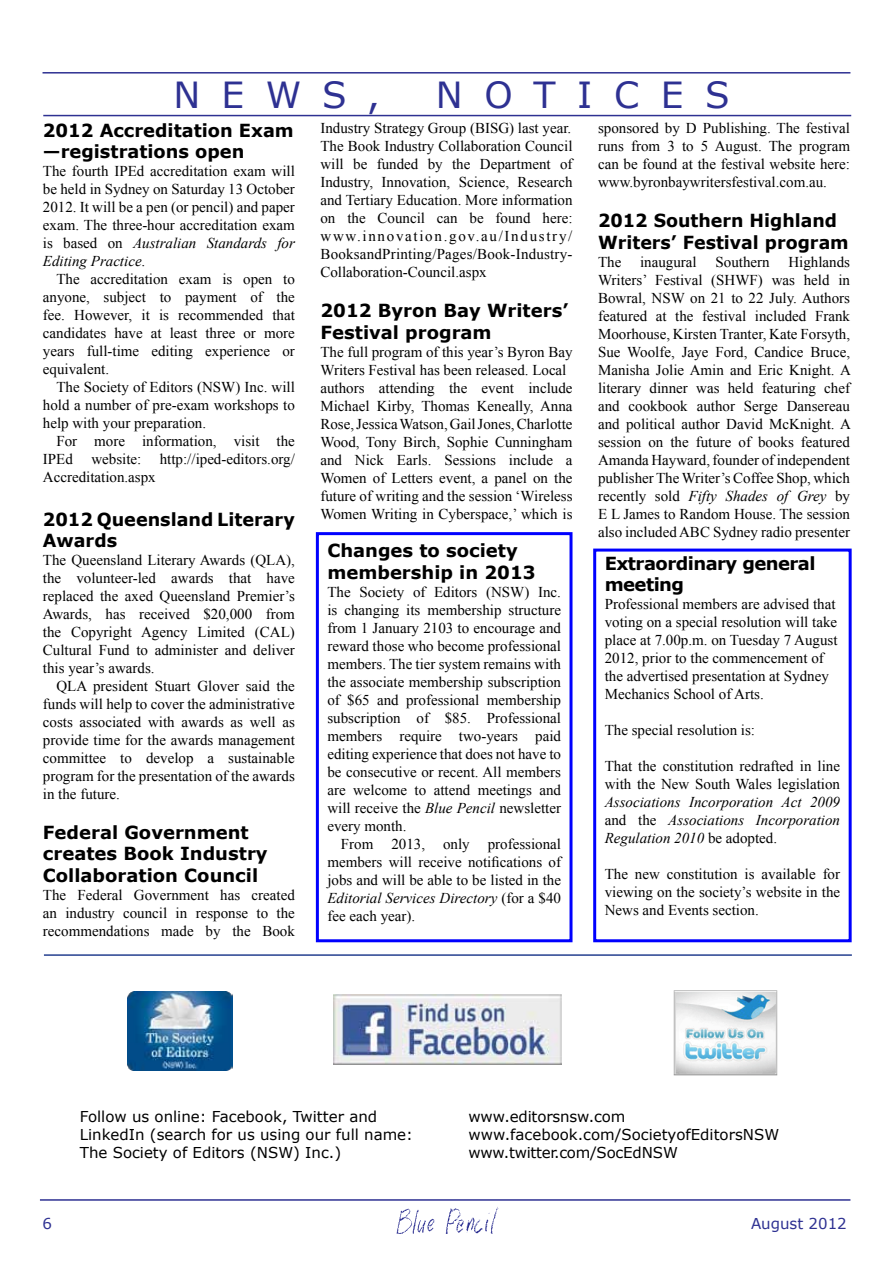
<style>
.page{position:relative;width:893px;height:1263px;background:#fff}
.page>*{position:absolute;margin:0;border:0;box-sizing:border-box;transform-origin:0 0}
.t1{font:36px "Verdana";letter-spacing:.6em;color:#2e3192}
.t2{font:700 18px/21.6px "Verdana";color:#000}
.t3{font:700 18px/21.6px "Verdana";letter-spacing:-.03em;color:#000}
.t4{font:15px/18px "Times New Roman";color:#000;text-align:justify}
.t5{font:15px/18px "Verdana";color:#000}
.t6{font:italic 15px/18px "Times New Roman";color:#000;text-align:justify}
.t7{font:15px "Verdana";color:#2e3192}
.s1{font-style:italic}
.s2{font-style:normal}
</style>
<div class="page">
<img style="left:396px;top:1207px;width:103px;height:26px">
<hr style="left:40px;top:1199px;width:810px;height:2px;background:#2e3192">
<hr style="left:43px;top:115px;width:808px;height:1px;background:#2e3192">
<hr style="left:43px;top:72px;width:807px;height:2px;background:#2e3192">
<img style="left:333px;top:994px;width:229px;height:70px">
<img style="left:673px;top:990px;width:105px;height:86px">
<hr style="left:44px;top:954px;width:808px;height:2px;background:#25408f">
<img style="left:128px;top:991px;width:105px;height:79px">
<div style="left:593px;top:549px;width:259px;height:393px;border:3px solid #00f"></div>
<div style="left:316px;top:532px;width:256px;height:410px;border:3px solid #00f"></div>
<h1 class="t1" style="left:173px;top:70px;width:208px">NEWS,</h1>
<h1 class="t1" style="left:436px;top:70px;width:295px">NOTICES</h1>
<p class="t2" style="left:43px;top:119px;width:252px">2012 Accreditation Exam —registrations open</p>
<p class="t4" style="left:43px;top:162px;width:254px">The fourth IPEd accreditation exam will be held in Sydney on Saturday 13 October 2012. It will be a pen (or pencil) and paper exam. The three-hour accreditation exam is based on <span class="s1">Australian Standards for Editing Practice</span>.</p>
<p class="t4" style="left:43px;top:270px;width:254px;text-indent:14px">The accreditation exam is open to anyone, subject to payment of the fee. However, it is recommended that candidates have at least three or more years full-time editing experience or equivalent.</p>
<p class="t4" style="left:43px;top:378px;width:254px;text-indent:14px">The Society of Editors (NSW) Inc. will hold a number of pre-exam workshops to help with your preparation.</p>
<p class="t4" style="left:43px;top:432px;width:254px;text-indent:14px">For more information, visit the IPEd website: http://iped-editors.org/ Accreditation.aspx</p>
<p class="t2" style="left:43px;top:508px;width:253px">2012 Queensland Literary<br>Awards</p>
<p class="t4" style="left:43px;top:551px;width:254px">The Queensland Literary Awards (QLA), the volunteer-led awards that have replaced the axed Queensland Premier’s Awards, has received $20,000 from the Copyright Agency Limited (CAL)<br>Cultural Fund to administer and deliver this year’s awards.</p>
<p class="t4" style="left:43px;top:677px;width:254px;text-indent:14px">QLA president Stuart Glover said the funds will help to cover the administrative costs associated with awards as well as provide time for the awards management committee to develop a sustainable program for the presentation of the awards in the future.</p>
<p class="t2" style="left:43px;top:821px;width:226px">Federal Government creates Book Industry<br>Collaboration Council</p>
<p class="t4" style="left:43px;top:886px;width:254px">The Federal Government has created an industry council in response to the recommendations made by the Book</p>
<p class="t4" style="left:320px;top:119px;width:254px">Industry Strategy Group (BISG) last year.<br>The Book Industry Collaboration Council will be funded by the Department of Industry, Innovation, Science, Research and Tertiary Education. More information on the Council can be found here: www.innovation.gov.au/Industry/ BooksandPrinting/Pages/Book-Industry-Collaboration-Council.aspx</p>
<p class="t2" style="left:320px;top:299px;width:249px">2012 Byron Bay Writers’<br>Festival program</p>
<p class="t4" style="left:320px;top:342px;width:254px;text-align:left">The full program of this year’s Byron Bay Writers Festival has been released. Local authors attending the event include Michael Kirby, Thomas Keneally, Anna Rose, Jessica Watson, Gail Jones, Charlotte Wood, Tony Birch, Sophie Cunningham and Nick Earls. Sessions include a Women of Letters event, a panel on the future of writing and the session ‘Wireless Women Writing in Cyberspace,’ which is</p>
<p class="t2" style="left:327px;top:540px;width:210px">Changes to society membership in 2013</p>
<p class="t4" style="left:327px;top:583px;width:235px">The Society of Editors (NSW) Inc. is changing its membership structure from 1 January 2103 to encourage and reward those who become professional members. The tier system remains with the associate membership subscription of $65 and professional membership subscription of $85. Professional members require two-years paid editing experience that does not have to be consecutive or recent. All members are welcome to attend meetings and will receive the <span class="s1">Blue Pencil</span> newsletter every month.</p>
<p class="t4" style="left:327px;top:835px;width:235px;text-indent:14px">From 2013, only professional members will receive notifications of jobs and will be able to be listed in the <span class="s1">Editorial Services Directory</span> (for a $40 fee each year).</p>
<p class="t4" style="left:598px;top:119px;width:254px">sponsored by D Publishing. The festival runs from 3 to 5 August. The program can be found at the festival website here: www.byronbaywritersfestival.com.au.</p>
<p class="t2" style="left:598px;top:209px;width:252px">2012 Southern Highland<br>Writers’ Festival program</p>
<p class="t4" style="left:598px;top:252px;width:254px">The inaugural Southern Highlands Writers’ Festival (SHWF) was held in Bowral, NSW on 21 to 22 July. Authors featured at the festival included Frank Moorhouse, Kirsten Tranter, Kate Forsyth, Sue Woolfe, Jaye Ford, Candice Bruce, Manisha Jolie Amin and Eric Knight. A literary dinner was held featuring chef and cookbook author Serge Dansereau and political author David McKnight. A session on the future of books featured Amanda Hayward, founder of independent publisher The Writer’s Coffee Shop, which recently sold <span class="s1">Fifty Shades of Grey</span> by E L James to Random House. The session also included ABC Sydney radio presenter</p>
<p class="t3" style="left:605px;top:552px;width:212px">Extraordinary general meeting</p>
<p class="t4" style="left:605px;top:595px;width:234px;text-align:left">Professional members are advised that voting on a special resolution will take place at 7.00p.m. on Tuesday 7 August 2012, prior to the commencement of the advertised presentation at Sydney Mechanics School of Arts.</p>
<p class="t4" style="left:605px;top:721px;width:152px">The special resolution is:</p>
<p class="t4" style="left:605px;top:757px;width:237px">That the constitution redrafted in line with the New South Wales legislation</p>
<p class="t6" style="left:605px;top:793px;width:237px">Associations Incorporation Act 2009 <span class="s2">and the</span> Associations Incorporation Regulation 2010 <span class="s2">be adopted.</span></p>
<p class="t4" style="left:605px;top:865px;width:237px">The new constitution is available for viewing on the society’s website in the News and Events section.</p>
<p class="t5" style="left:80px;top:1107px;width:335px">Follow us online: Facebook, Twitter and<br>LinkedIn (search for us using our full name:<br>The Society of Editors (NSW) Inc.)</p>
<p class="t5" style="left:468px;top:1107px;width:312px">www.editorsnsw.com www.facebook.com/SocietyofEditorsNSW www.twitter.com/SocEdNSW</p>
<p class="t7" style="left:43px;top:1213px;width:11px">6</p>
<p class="t7" style="left:751px;top:1213px;width:97px">August 2012</p>
</div>
